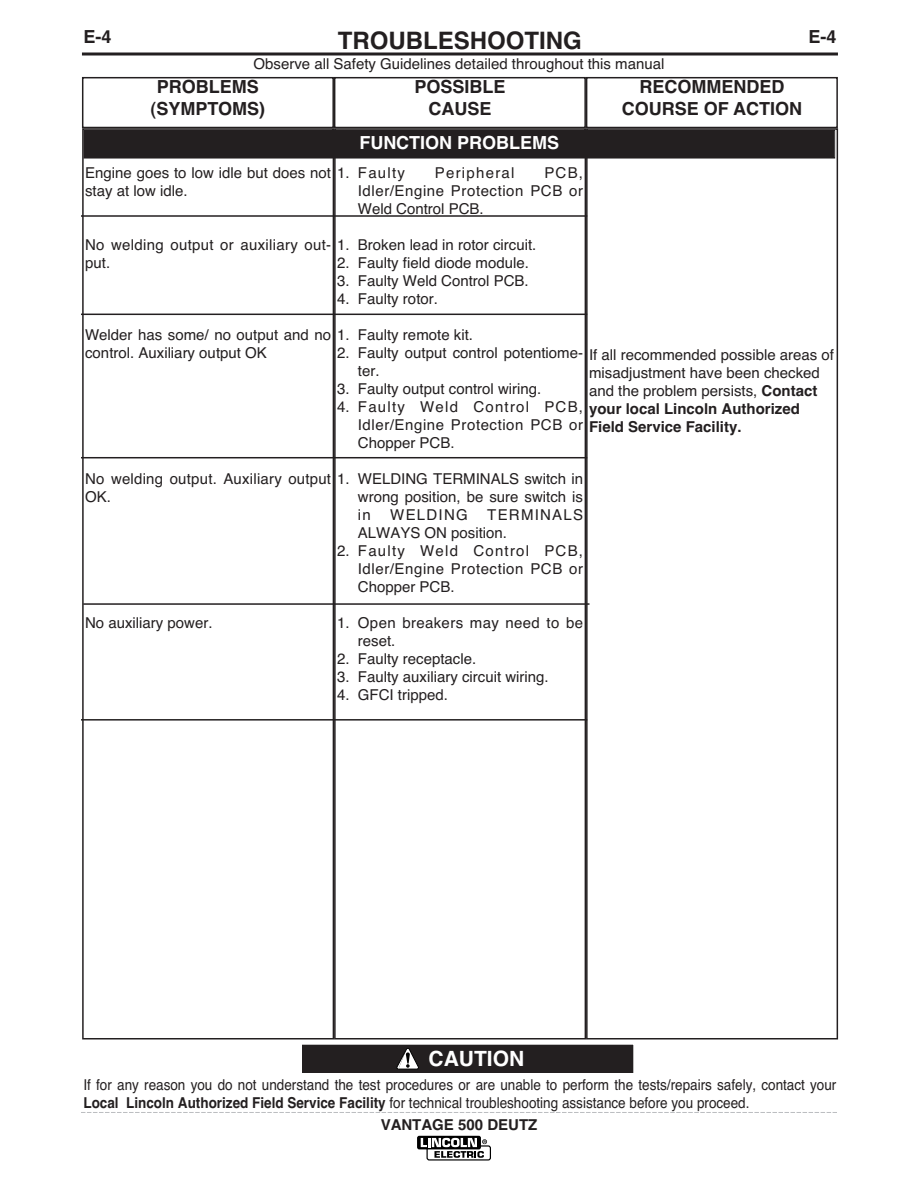
<style>
.page{position:relative;width:918px;height:1188px;background:#fff}
.page>*{position:absolute;margin:0;border:0;box-sizing:border-box;transform-origin:0 0}
.t1{font:700 24px "Helvetica";color:#231f20}
.t2{font:700 21px "Helvetica";color:#fff}
.t3{font:700 18px/21.6px "Helvetica";color:#231f20;text-align:center}
.t4{font:700 18px "Helvetica";color:#fff}
.t5{font:15px/18px "Helvetica";color:#231f20}
.t6{font:15px/18px "Helvetica";color:#231f20;scale:.9 1}
.t7{font:15px/18px "Helvetica";letter-spacing:.02em;color:#231f20}
.t8{font:15px/18px "Helvetica";letter-spacing:.025em;color:#231f20}
.t9{font:15px "Helvetica";letter-spacing:.085em;color:#231f20}
.t10{font:700 15px "Helvetica";color:#231f20}
.s1{font-weight:700}
</style>
<div class="page">
<svg style="left:82px;top:52px;width:756px;height:4px;background:#595657"></svg>
<svg style="left:417px;top:1136px;width:64px;height:13px"></svg>
<svg style="left:421px;top:1138px;width:70px;height:23px"></svg>
<div style="left:302px;top:1045px;width:331px;height:28px;background:#231f20"></div>
<div style="left:299px;top:1042px;width:337px;height:34px;border:3px solid #fff"></div>
<svg style="left:397px;top:1048px;width:22px;height:21px"></svg>
<svg style="left:81px;top:1112px;width:756px;height:1px"></svg>
<div style="left:82px;top:77px;width:252px;height:51px;border:2px solid #231f20"></div>
<div style="left:334px;top:77px;width:252px;height:51px;border:2px solid #231f20"></div>
<div style="left:586px;top:77px;width:252px;height:51px;border:2px solid #231f20"></div>
<div style="left:82px;top:128px;width:252px;height:912px;border:2px solid #231f20"></div>
<div style="left:334px;top:128px;width:252px;height:912px;border:2px solid #231f20"></div>
<div style="left:586px;top:128px;width:252px;height:912px;border:2px solid #231f20"></div>
<div style="left:84px;top:131px;width:750px;height:27px;background:#231f20"></div>
<div style="left:84px;top:130px;width:751px;height:28px;border:1px solid #231f20"></div>
<hr style="left:81px;top:215px;width:506px;height:2px;background:#231f20">
<hr style="left:81px;top:314px;width:506px;height:1px;background:#231f20">
<hr style="left:81px;top:457px;width:506px;height:1px;background:#231f20">
<hr style="left:83px;top:603px;width:507px;height:2px;background:#231f20">
<hr style="left:81px;top:719px;width:506px;height:2px;background:#231f20">
<p class="t3" style="left:83px;top:28px;width:30px">E-4</p>
<h1 class="t1" style="left:338px;top:31px;width:246px">TROUBLESHOOTING</h1>
<p class="t3" style="left:808px;top:28px;width:30px">E-4</p>
<p class="t5" style="left:254px;top:56px;width:412px">Observe all Safety Guidelines detailed throughout this manual</p>
<p class="t3" style="left:151px;top:78px;width:116px">PROBLEMS (SYMPTOMS)</p>
<p class="t3" style="left:414px;top:78px;width:93px">POSSIBLE<br>CAUSE</p>
<p class="t3" style="left:622px;top:78px;width:182px">RECOMMENDED<br>COURSE OF ACTION</p>
<p class="t4" style="left:359px;top:136px;width:201px">FUNCTION PROBLEMS</p>
<p class="t5" style="left:358px;top:165px;width:227px;text-align:justify;text-indent:186px">PCB, Idler/Engine Protection PCB or Weld Control PCB.</p>
<p class="t5" style="left:85px;top:165px;width:321px">Engine goes to low idle but does not 1. Faulty stay at low idle.</p>
<p class="t9" style="left:435px;top:167px;width:81px">Peripheral</p>
<p class="t7" style="left:85px;top:237px;width:453px">No welding output or auxiliary out- 1. Broken lead in rotor circuit. put.</p>
<p class="t5" style="left:337px;top:255px;width:193px">2. Faulty field diode module.</p>
<p class="t5" style="left:337px;top:273px;width:193px">3. Faulty Weld Control PCB.</p>
<p class="t5" style="left:337px;top:291px;width:102px">4. Faulty rotor.</p>
<p class="t5" style="left:85px;top:327px;width:389px">Welder has some/ no output and no 1. Faulty remote kit. control. Auxiliary output OK</p>
<p class="t5" style="left:358px;top:345px;width:227px;text-indent:-21px">2. Faulty output control potentiome&shy;ter.</p>
<p class="t5" style="left:337px;top:381px;width:206px">3. Faulty output control wiring.</p>
<p class="t5" style="left:358px;top:399px;width:227px;text-align:justify;text-indent:-21px">4. Faulty Weld Control PCB, Idler/Engine Protection PCB or Chopper PCB.</p>
<p class="t5" style="left:589px;top:348px;width:247px">If all recommended possible areas of misadjustment have been checked and the problem persists, <span class="s1">Contact your local Lincoln Authorized<br>Field Service Facility.</span></p>
<p class="t5" style="left:85px;top:471px;width:499px">No welding output. Auxiliary output 1. WELDING TERMINALS switch in<br>OK.</p>
<p class="t5" style="left:358px;top:489px;width:227px">wrong position, be sure switch is in</p>
<p class="t9" style="left:390px;top:509px;width:79px">WELDING</p>
<p class="t5" style="left:358px;top:507px;width:227px;text-indent:129px">TERMINALS<br>ALWAYS ON position.</p>
<p class="t5" style="left:358px;top:543px;width:227px;text-align:justify;text-indent:-21px">2. Faulty Weld Control PCB, Idler/Engine Protection PCB or Chopper PCB.</p>
<p class="t8" style="left:358px;top:615px;width:227px;text-indent:-21px">1. Open breakers may need to be reset.</p>
<p class="t5" style="left:337px;top:651px;width:141px">2. Faulty receptacle.</p>
<p class="t5" style="left:337px;top:669px;width:213px">3. Faulty auxiliary circuit wiring.</p>
<p class="t5" style="left:337px;top:687px;width:112px">4. GFCI tripped.</p>
<p class="t5" style="left:85px;top:615px;width:129px">No auxiliary power.</p>
<h2 class="t2" style="left:429px;top:1051px;width:97px">CAUTION</h2>
<p class="t6" style="left:83px;top:1077px;width:838px">If for any reason you do not understand the test procedures or are unable to perform the tests/repairs safely, contact your<br><span class="s1">Local Lincoln Authorized Field Service Facility</span> for technical troubleshooting assistance before you proceed.</p>
<p class="t10" style="left:381px;top:1120px;width:158px">VANTAGE 500 DEUTZ</p>
</div>
